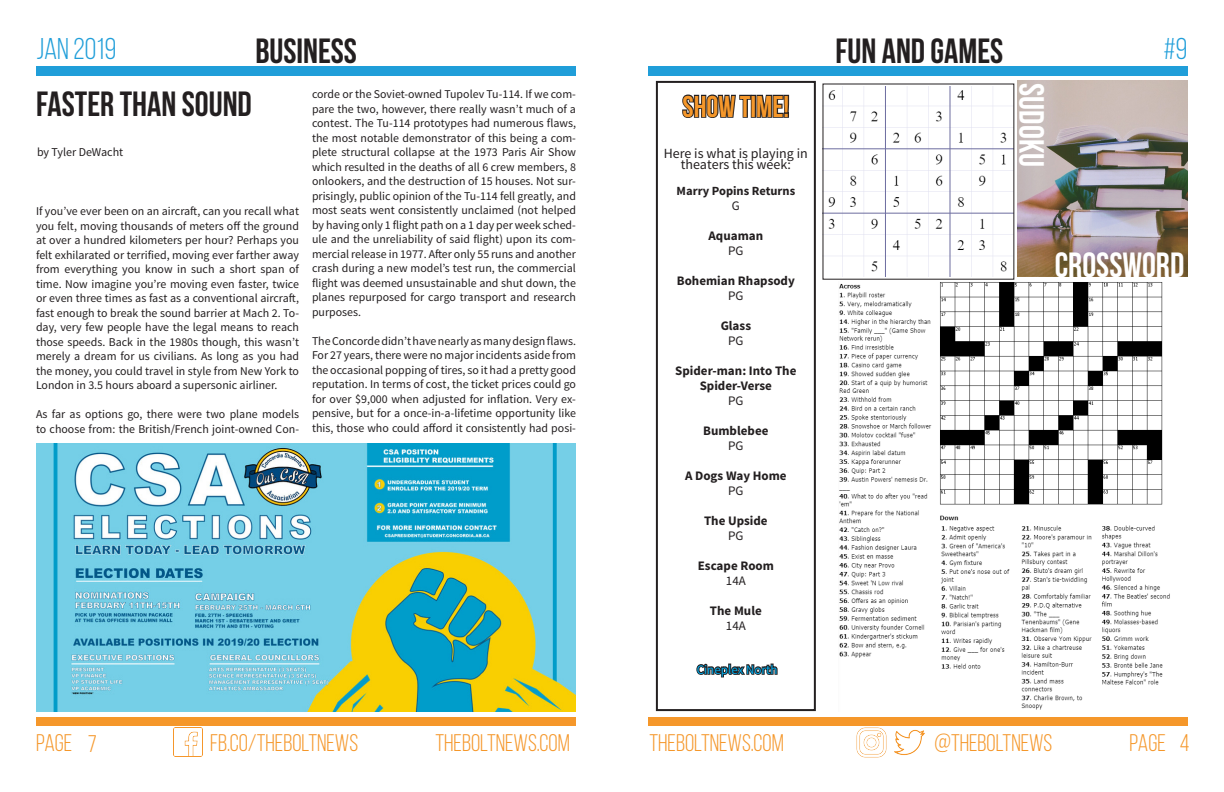
<style>
.page{position:relative;width:1224px;height:792px;background:#fff}
.page>*{position:absolute;margin:0;border:0;box-sizing:border-box;transform-origin:0 0}
.t1{font:700 35px "Bebas Neue";color:#231f20}
.t2{font:700 35px "Bebas Neue";color:#fff}
.t3{font:30px "Bebas Neue";color:#209ed9}
.t4{font:700 30px "Bebas Neue";color:#f5972a}
.t5{font:24px "Bebas Neue";color:#f5972a}
.t6{font:14px/11px "Source Sans Pro";color:#231f20;text-align:center}
.t7{font:700 13px/15px "Source Sans Pro";color:#231f20;text-align:center}
.t8{font:13px "Source Sans Pro";color:#00aeef}
.t9{font:13px "Source Sans Pro";color:#231f20}
.t10{font:700 12.5px "Source Sans Pro";color:#231f20}
.t11{font:12px "Source Sans Pro";color:#231f20}
.t12{font:11.9px/14.5px "Source Sans Pro";color:#231f20;text-align:justify}
.s1{font-weight:400}
</style>
<div class="page">
<div style="left:648px;top:66px;width:540px;height:10px;background:#209ed9"></div>
<div style="left:648px;top:717px;width:540px;height:9px;background:#f5972a"></div>
<div style="left:36px;top:66px;width:540px;height:10px;background:#209ed9"></div>
<div style="left:36px;top:717px;width:540px;height:9px;background:#f5972a"></div>
<img style="left:857px;top:728px;width:29px;height:29px">
<img style="left:895px;top:729px;width:29px;height:26px">
<img style="left:173px;top:727px;width:30px;height:30px">
<div style="left:656px;top:81px;width:160px;height:630px;border:2px solid #231f20"></div>
<svg style="left:695px;top:663px;width:84px;height:49px"></svg>
<img style="left:1018px;top:81px;width:170px;height:195px">
<svg style="left:681px;top:80px;width:109px;height:38px"></svg>
<img style="left:824px;top:86px;width:188px;height:191px">
<img style="left:839px;top:282px;width:331px;height:428px">
<img style="left:36px;top:444px;width:540px;height:267px">
<h2 class="t3" style="left:36px;top:32px;width:81px">JAN 2019</h2>
<h2 class="t3" style="left:1164px;top:32px;width:25px">#9</h2>
<p class="t1" style="left:255px;top:32px;width:103px">BUSINESS</p>
<p class="t1" style="left:835px;top:32px;width:169px">FUN AND GAMES</p>
<p class="t1" style="left:36px;top:85px;width:217px">FASTER THAN SOUND</p>
<p class="t11" style="left:37px;top:145px;width:88px">by Tyler DeWacht</p>
<p class="t12" style="left:36px;top:204px;width:265px">If you’ve ever been on an aircraft, can you recall what you felt, moving thousands of meters off the ground at over a hundred kilometers per hour? Perhaps you felt exhilarated or terrified, moving ever farther away from everything you know in such a short span of time. Now imagine you’re moving even faster, twice or even three times as fast as a conventional aircraft, fast enough to break the sound barrier at Mach 2. To&shy;day, very few people have the legal means to reach those speeds. Back in the 1980s though, this wasn’t merely a dream for us civilians. As long as you had the money, you could travel in style from New York to London in 3.5 hours aboard a supersonic airliner.</p>
<p class="t12" style="left:36px;top:407px;width:265px">As far as options go, there were two plane models to choose from: the British/French joint-owned Con-</p>
<p class="t12" style="left:312px;top:88px;width:266px">corde or the Soviet-owned Tupolev Tu-114. If we com&shy;pare the two, however, there really wasn’t much of a contest. The Tu-114 prototypes had numerous flaws, the most notable demonstrator of this being a com&shy;plete structural collapse at the 1973 Paris Air Show which resulted in the deaths of all 6 crew members, 8 onlookers, and the destruction of 15 houses. Not sur&shy;prisingly, public opinion of the Tu-114 fell greatly, and most seats went consistently unclaimed (not helped by having only 1 flight path on a 1 day per week sched&shy;ule and the unreliability of said flight) upon its com&shy;mercial release in 1977. After only 55 runs and another crash during a new model’s test run, the commercial flight was deemed unsustainable and shut down, the planes repurposed for cargo transport and research purposes.</p>
<p class="t12" style="left:312px;top:334px;width:266px">The Concorde didn’t have nearly as many design flaws.<br>For 27 years, there were no major incidents aside from the occasional popping of tires, so it had a pretty good reputation. In terms of cost, the ticket prices could go for over $9,000 when adjusted for inflation. Very ex&shy;pensive, but for a once-in-a-lifetime opportunity like this, those who could afford it consistently had posi-</p>
<p class="t4" style="left:682px;top:90px;width:108px">SHOW TIME!</p>
<p class="t2" style="left:1051px;top:83px;width:85px;rotate:90deg">SUDOKU</p>
<p class="t6" style="left:664px;top:148px;width:145px">Here is what is playing in theaters this week:</p>
<p class="t10" style="left:677px;top:183px;width:120px">Marry Popins Returns</p>
<p class="t9" style="left:732px;top:197px;width:9px">G</p>
<p class="t7" style="left:709px;top:228px;width:56px">Aquaman<br><span class="s1">PG</span></p>
<p class="t7" style="left:677px;top:273px;width:119px">Bohemian Rhapsody<br><span class="s1">PG</span></p>
<p class="t7" style="left:721px;top:318px;width:32px">Glass<br><span class="s1">PG</span></p>
<p class="t7" style="left:675px;top:363px;width:123px">Spider-man: Into The<br>Spider-Verse<br><span class="s1">PG</span></p>
<p class="t7" style="left:703px;top:423px;width:67px">Bumblebee<br><span class="s1">PG</span></p>
<p class="t7" style="left:685px;top:468px;width:103px">A Dogs Way Home<br><span class="s1">PG</span></p>
<p class="t7" style="left:704px;top:513px;width:65px">The Upside<br><span class="s1">PG</span></p>
<p class="t7" style="left:698px;top:558px;width:78px">Escape Room<br><span class="s1">14A</span></p>
<p class="t7" style="left:710px;top:604px;width:53px">The Mule<br><span class="s1">14A</span></p>
<p class="t8" style="left:697px;top:661px;width:82px">Cineplex North</p>
<p class="t2" style="left:1055px;top:245px;width:131px">CROSSWORD</p>
<h3 class="t5" style="left:36px;top:730px;width:38px">PAGE</h3>
<h3 class="t5" style="left:210px;top:730px;width:150px">FB.CO/THEBOLTNEWS</h3>
<h3 class="t5" style="left:436px;top:730px;width:136px">THEBOLTNEWS.COM</h3>
<h3 class="t5" style="left:650px;top:730px;width:136px">THEBOLTNEWS.COM</h3>
<h3 class="t5" style="left:934px;top:730px;width:120px">@THEBOLTNEWS</h3>
<h3 class="t5" style="left:1130px;top:730px;width:38px">PAGE</h3>
<p class="t5" style="left:88px;top:731px;width:11px">7</p>
<p class="t5" style="left:1180px;top:730px;width:11px">4</p>
</div>
